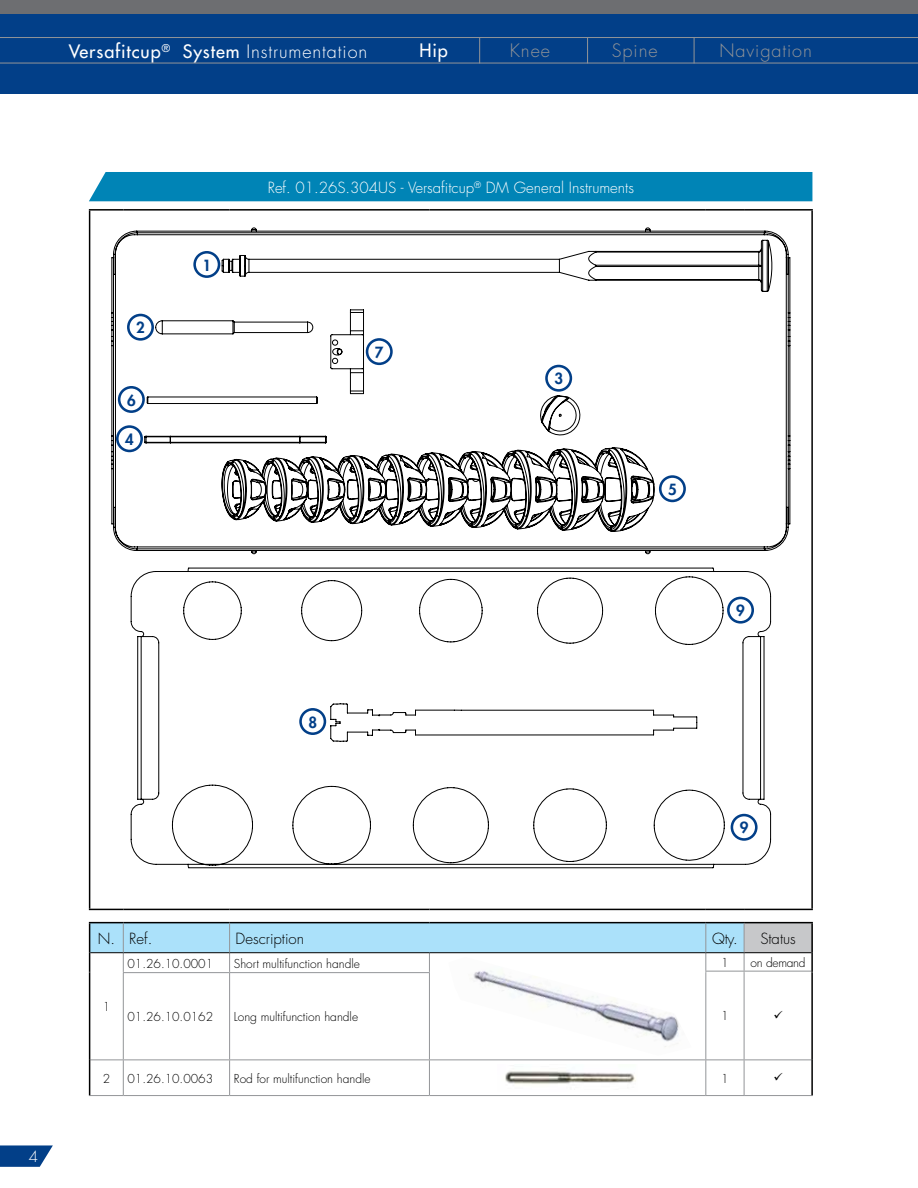
<style>
.page{position:relative;width:918px;height:1188px;background:#fff}
.page>*{position:absolute;margin:0;border:0;box-sizing:border-box;transform-origin:0 0}
.t1{font:500 18px "Futura Std";letter-spacing:.05em;color:#fff}
.t2{font:300 18px "Futura Std";letter-spacing:.05em;color:#939598}
.t3{font:300 15px "Futura Std";color:#fff}
.t4{font:300 15px "Futura Std";color:#000}
.t5{font:800 15px "Futura Std";color:#023f88}
.t6{font:300 12px "Futura Std";color:#000}
.t7{font:300 12px "Futura Std";letter-spacing:-.02em;color:#000}
.s1{font-weight:300}
</style>
<div class="page">
<svg style="left:0;top:1145px;width:53px;height:22px"></svg>
<div style="left:0;top:14px;width:918px;height:79px;background:#023f88"></div>
<div style="left:0;top:0;width:918px;height:14px;background:#6d6e71"></div>
<hr style="left:0;top:37px;width:918px;height:1px;background:#939598">
<hr style="left:0;top:63px;width:918px;height:1px;background:#939598">
<svg style="left:479px;top:38px;width:1px;height:25px"></svg>
<svg style="left:587px;top:38px;width:1px;height:25px"></svg>
<svg style="left:694px;top:38px;width:1px;height:25px"></svg>
<div style="left:89px;top:172px;width:723px;height:29px;background:#0084b6"></div>
<div style="left:744px;top:923px;width:68px;height:30px;background:#c7c8ca"></div>
<hr style="left:89px;top:211px;width:1px;height:698px;background:#000">
<hr style="left:811px;top:211px;width:2px;height:698px;background:#000">
<hr style="left:89px;top:209px;width:34px;height:2px;background:#000">
<hr style="left:123px;top:209px;width:107px;height:2px;background:#000">
<hr style="left:230px;top:209px;width:199px;height:2px;background:#000">
<hr style="left:429px;top:209px;width:277px;height:2px;background:#000">
<hr style="left:706px;top:209px;width:38px;height:2px;background:#000">
<hr style="left:744px;top:209px;width:69px;height:2px;background:#000">
<hr style="left:89px;top:909px;width:34px;height:1px;background:#000">
<hr style="left:123px;top:909px;width:107px;height:1px;background:#000">
<hr style="left:230px;top:909px;width:199px;height:1px;background:#000">
<hr style="left:429px;top:909px;width:277px;height:1px;background:#000">
<hr style="left:706px;top:909px;width:38px;height:1px;background:#000">
<hr style="left:744px;top:909px;width:69px;height:1px;background:#000">
<hr style="left:744px;top:971px;width:67px;height:1px;background:#939598">
<hr style="left:123px;top:973px;width:1px;height:87px;background:#939598">
<hr style="left:229px;top:973px;width:1px;height:87px;background:#939598">
<hr style="left:429px;top:973px;width:1px;height:87px;background:#939598">
<hr style="left:705px;top:973px;width:1px;height:87px;background:#939598">
<hr style="left:744px;top:973px;width:1px;height:87px;background:#939598">
<hr style="left:90px;top:1060px;width:33px;height:1px;background:#939598">
<hr style="left:123px;top:1060px;width:107px;height:1px;background:#939598">
<hr style="left:123px;top:1060px;width:1px;height:35px;background:#939598">
<hr style="left:230px;top:1060px;width:199px;height:1px;background:#939598">
<hr style="left:229px;top:1060px;width:1px;height:35px;background:#939598">
<hr style="left:429px;top:1060px;width:277px;height:1px;background:#939598">
<hr style="left:429px;top:1060px;width:1px;height:35px;background:#939598">
<hr style="left:706px;top:1060px;width:38px;height:1px;background:#939598">
<hr style="left:705px;top:1060px;width:1px;height:35px;background:#939598">
<hr style="left:744px;top:1060px;width:67px;height:1px;background:#939598">
<hr style="left:744px;top:1060px;width:1px;height:35px;background:#939598">
<hr style="left:89px;top:1095px;width:34px;height:1px;background:#939598">
<hr style="left:123px;top:1095px;width:107px;height:1px;background:#939598">
<hr style="left:230px;top:1095px;width:199px;height:1px;background:#939598">
<hr style="left:429px;top:1095px;width:277px;height:1px;background:#939598">
<hr style="left:706px;top:1095px;width:38px;height:1px;background:#939598">
<hr style="left:744px;top:1095px;width:69px;height:1px;background:#939598">
<svg style="left:811px;top:953px;width:2px;height:20px"></svg>
<hr style="left:89px;top:973px;width:1px;height:87px;background:#000">
<hr style="left:811px;top:973px;width:2px;height:87px;background:#000">
<hr style="left:89px;top:1060px;width:1px;height:35px;background:#000">
<hr style="left:811px;top:1060px;width:2px;height:35px;background:#000">
<hr style="left:89px;top:922px;width:34px;height:1px;background:#000">
<hr style="left:123px;top:922px;width:107px;height:1px;background:#000">
<hr style="left:230px;top:922px;width:199px;height:1px;background:#000">
<hr style="left:429px;top:922px;width:277px;height:1px;background:#000">
<hr style="left:706px;top:922px;width:38px;height:1px;background:#000">
<hr style="left:744px;top:922px;width:69px;height:1px;background:#000">
<hr style="left:811px;top:923px;width:2px;height:30px;background:#000">
<hr style="left:744px;top:952px;width:67px;height:1px;background:#000">
<svg style="left:89px;top:923px;width:656px;height:50px"></svg>
<svg style="left:112px;top:228px;width:678px;height:326px"></svg>
<div style="left:195px;top:252px;width:24px;height:25px;background:#fff;border-radius:50%"></div>
<div style="left:193px;top:251px;width:27px;height:27px;border:3px solid #023f88;border-radius:50%"></div>
<div style="left:128px;top:315px;width:25px;height:24px;background:#fff;border-radius:50%"></div>
<div style="left:127px;top:314px;width:27px;height:27px;border:3px solid #023f88;border-radius:50%"></div>
<div style="left:546px;top:366px;width:25px;height:24px;background:#fff;border-radius:50%"></div>
<div style="left:545px;top:365px;width:27px;height:27px;border:3px solid #023f88;border-radius:50%"></div>
<div style="left:117px;top:427px;width:25px;height:24px;background:#fff;border-radius:50%"></div>
<div style="left:116px;top:425px;width:27px;height:27px;border:3px solid #023f88;border-radius:50%"></div>
<div style="left:660px;top:477px;width:25px;height:24px;background:#fff;border-radius:50%"></div>
<div style="left:659px;top:475px;width:27px;height:27px;border:3px solid #023f88;border-radius:50%"></div>
<div style="left:119px;top:387px;width:25px;height:25px;background:#fff;border-radius:50%"></div>
<div style="left:118px;top:386px;width:27px;height:27px;border:3px solid #023f88;border-radius:50%"></div>
<div style="left:367px;top:339px;width:24px;height:25px;background:#fff;border-radius:50%"></div>
<div style="left:366px;top:338px;width:27px;height:27px;border:3px solid #023f88;border-radius:50%"></div>
<svg style="left:131px;top:568px;width:640px;height:300px"></svg>
<div style="left:728px;top:598px;width:25px;height:24px;background:#fff;border-radius:50%"></div>
<div style="left:727px;top:597px;width:27px;height:27px;border:3px solid #023f88;border-radius:50%"></div>
<img style="left:448px;top:957px;width:244px;height:90px">
<img style="left:505px;top:1071px;width:131px;height:13px">
<h1 class="t1" style="left:69px;top:40px;width:300px">Versafitcup<sup>®</sup> System <span class="s1">Instrumentation</span></h1>
<h1 class="t1" style="left:419px;top:39px;width:30px">Hip</h1>
<h1 class="t2" style="left:510px;top:40px;width:42px">Knee</h1>
<h1 class="t2" style="left:612px;top:40px;width:47px">Spine</h1>
<h1 class="t2" style="left:720px;top:40px;width:94px">Navigation</h1>
<p class="t3" style="left:29px;top:1148px;width:11px">4</p>
<p class="t5" style="left:136px;top:318px;width:10px">2</p>
<p class="t5" style="left:127px;top:391px;width:10px">6</p>
<p class="t5" style="left:125px;top:430px;width:10px">4</p>
<p class="t5" style="left:202px;top:256px;width:10px">1</p>
<p class="t3" style="left:268px;top:178px;width:368px">Ref. 01.26s .304us - versafitcup<sup>®</sup> dm General Instruments</p>
<p class="t5" style="left:375px;top:343px;width:10px">7</p>
<p class="t5" style="left:554px;top:369px;width:10px">3</p>
<p class="t5" style="left:668px;top:480px;width:10px">5</p>
<p class="t5" style="left:308px;top:713px;width:10px">8</p>
<p class="t5" style="left:736px;top:601px;width:10px">9</p>
<p class="t5" style="left:740px;top:818px;width:10px">9</p>
<p class="t4" style="left:98px;top:929px;width:56px">N. Ref.</p>
<p class="t4" style="left:236px;top:929px;width:70px">Description</p>
<p class="t4" style="left:712px;top:929px;width:27px">Qty.</p>
<p class="t4" style="left:760px;top:929px;width:37px">Status</p>
<p class="t6" style="left:103px;top:1000px;width:9px">1</p>
<p class="t6" style="left:128px;top:956px;width:87px">01.26.10.0001</p>
<p class="t6" style="left:234px;top:956px;width:128px">Short multifunction handle</p>
<p class="t6" style="left:721px;top:955px;width:9px">1</p>
<p class="t7" style="left:751px;top:955px;width:57px">on demand</p>
<p class="t6" style="left:128px;top:1010px;width:87px">01.26.10.0162</p>
<p class="t6" style="left:234px;top:1010px;width:126px">Long multifunction handle</p>
<p class="t6" style="left:721px;top:1009px;width:9px">1</p>
<p class="t6" style="left:103px;top:1071px;width:9px">2</p>
<p class="t6" style="left:128px;top:1071px;width:87px">01.26.10.0063</p>
<p class="t6" style="left:234px;top:1071px;width:138px">Rod for multifunction handle</p>
<p class="t6" style="left:721px;top:1071px;width:9px">1</p>
</div>
